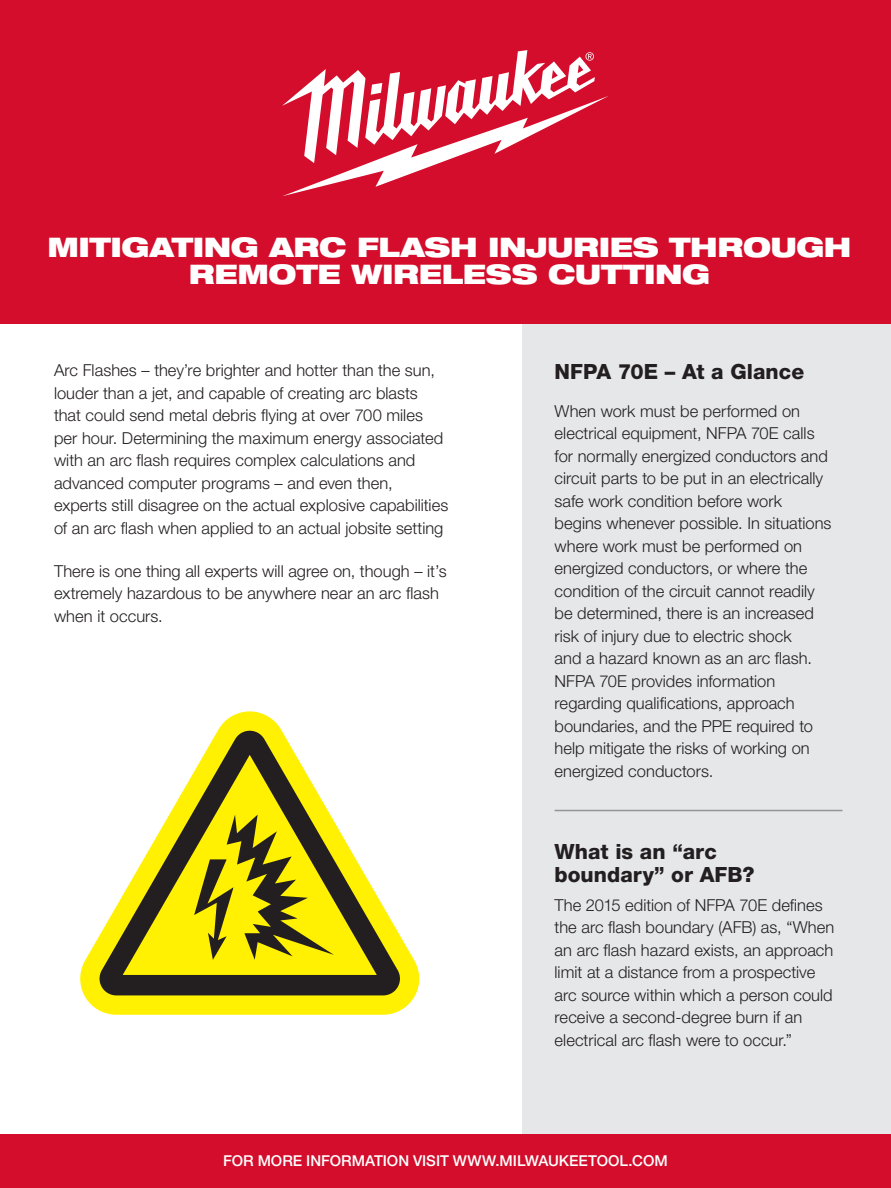
<style>
.page{position:relative;width:891px;height:1188px;background:#fff}
.page>*{position:absolute;margin:0;border:0;box-sizing:border-box;transform-origin:0 0}
.t1{font:900 expanded 27px "Helvetica Neue LT Std";letter-spacing:-.015em;color:#fff}
.subhead{font:800 21px/22.5px "Helvetica Neue LT Std";color:#231f20}
.Body_Copy{font:300 16.5px/22.5px "Helvetica Neue LT Std";color:#231f20}
.t2{font:500 15px "Helvetica Neue LT Std";color:#fff}
</style>
<div class="page">
<div style="left:0;top:0;width:891px;height:324px;background:#d30d2b"></div>
<svg style="left:282px;top:50px;width:326px;height:146px"></svg>
<svg style="left:95px;top:711px;width:325px;height:304px"></svg>
<svg style="left:80px;top:712px;width:329px;height:296px"></svg>
<svg style="left:194px;top:815px;width:140px;height:145px;background:#afa50c"></svg>
<div style="left:522px;top:324px;width:369px;height:810px;background:#e6e7e9"></div>
<hr style="left:555px;top:810px;width:287px;height:1px;background:#939598">
<div style="left:0;top:1134px;width:891px;height:54px;background:#d30d2b"></div>
<p class="t1" style="left:47px;top:230px;width:806px">MITIGATING ARC FLASH INJURIES THROUGH</p>
<p class="t1" style="left:189px;top:257px;width:523px">REMOTE WIRELESS CUTTING</p>
<p class="Body_Copy" style="left:54px;top:359px;width:396px">Arc Flashes – they’re brighter and hotter than the sun, louder than a jet, and capable of creating arc blasts that could send metal debris flying at over 700 miles per hour. Determining the maximum energy associated with an arc flash requires complex calculations and advanced computer programs – and even then, experts still disagree on the actual explosive capabilities of an arc flash when applied to an actual jobsite setting</p>
<p class="Body_Copy" style="left:54px;top:559px;width:394px">There is one thing all experts will agree on, though – it’s extremely hazardous to be anywhere near an arc flash when it occurs.</p>
<p class="subhead" style="left:555px;top:361px;width:251px">NFPA 70E – At a Glance</p>
<p class="Body_Copy" style="left:555px;top:399px;width:278px">When work must be performed on electrical equipment, NFPA 70E calls for normally energized conductors and circuit parts to be put in an electrically safe work condition before work begins whenever possible. In situations where work must be performed on energized conductors, or where the condition of the circuit cannot readily be determined, there is an increased risk of injury due to electric shock<br>and a hazard known as an arc flash.<br>NFPA 70E provides information regarding qualifications, approach boundaries, and the PPE required to help mitigate the risks of working on energized conductors.</p>
<p class="subhead" style="left:555px;top:841px;width:201px">What is an “arc boundary” or AFB?</p>
<p class="Body_Copy" style="left:555px;top:893px;width:281px">The 2015 edition of NFPA 70E defines the arc flash boundary (AFB) as, “When an arc flash hazard exists, an approach limit at a distance from a prospective arc source within which a person could receive a second-degree burn if an electrical arc flash were to occur.”</p>
<p class="t2" style="left:223px;top:1152px;width:446px">FOR MORE INFORMATION VISIT WWW.MILWAUKEETOOL.COM</p>
</div>
